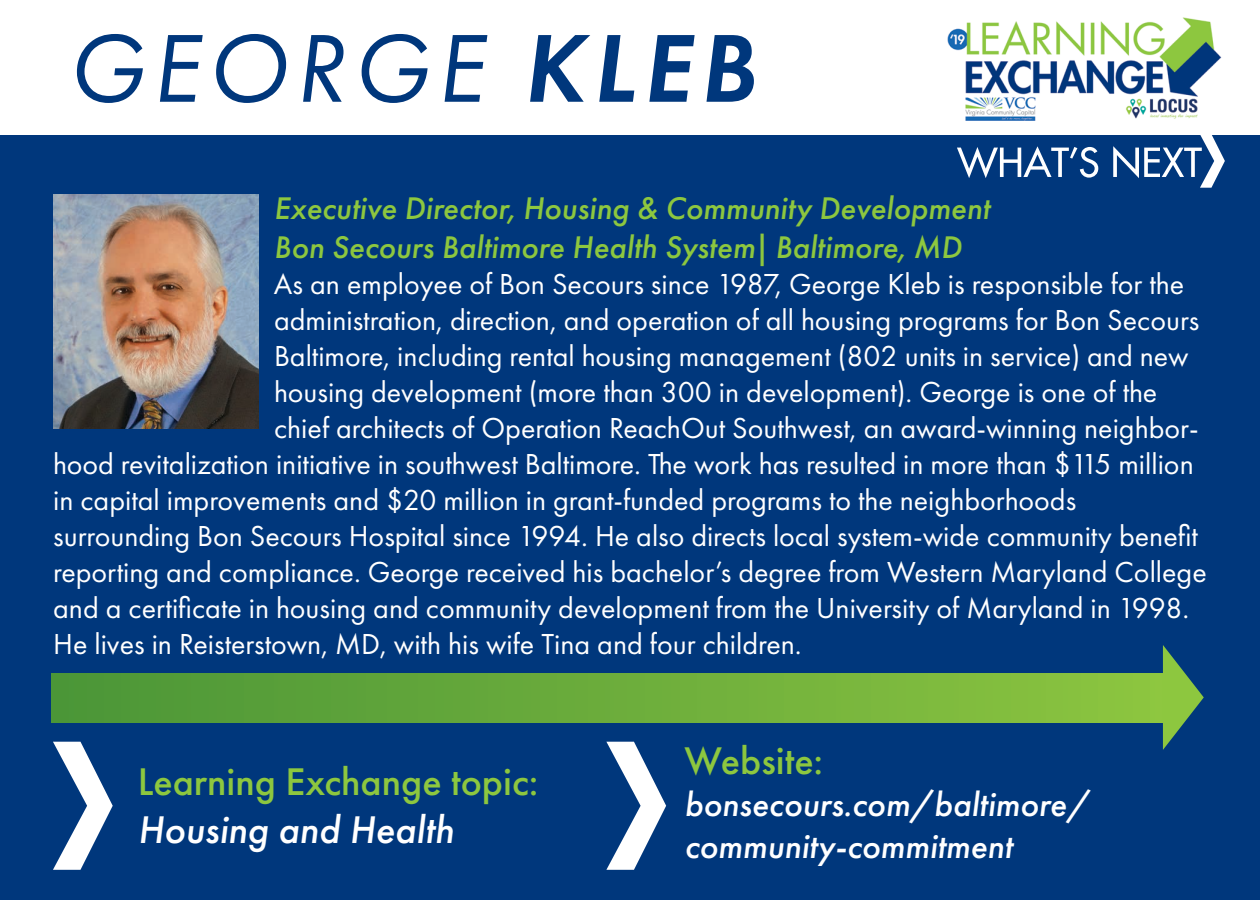
<style>
.page{position:relative;width:1260px;height:900px;background:#00377c}
.page>*{position:absolute;margin:0;border:0;box-sizing:border-box;transform-origin:0 0}
.t1{font:italic 100px "Futura PT";letter-spacing:.075em;color:#00377c}
.t2{font:500 40px "Futura PT";color:#8dc73f}
.t3{font:italic 500 40px "Futura PT";color:#fff}
.t4{font:italic 500 35px/42px "Futura PT";color:#fff}
.t5{font:italic 500 32.5px/39px "Futura PT";color:#8dc73f}
.t6{font:30px "Futura PT";color:#fff}
.s1{font-weight:600}
</style>
<div class="page">
<svg style="left:957px;top:146px;width:141px;height:32px"></svg>
<svg style="left:1113px;top:134px;width:112px;height:54px"></svg>
<div style="left:51px;top:673px;width:1112px;height:50px;background:linear-gradient(to right,#4b9537,#8cc540)"></div>
<svg style="left:1163px;top:645px;width:41px;height:105px"></svg>
<div style="left:0;top:0;width:1260px;height:134px;background:#fff"></div>
<img style="left:947px;top:17px;width:275px;height:104px">
<img style="left:54px;top:195px;width:205px;height:233px">
<svg style="left:53px;top:742px;width:60px;height:128px"></svg>
<svg style="left:606px;top:742px;width:60px;height:128px"></svg>
<h1 class="t1" style="left:68px;top:9px;width:690px">GEORGE <span class="s1">KLEB</span></h1>
<p class="t5" style="left:274px;top:188px;width:718px">Executive Director, Housing &amp; Community Development<br>Bon Secours Baltimore Health System| Baltimore, MD</p>
<p class="t6" style="left:274px;top:266px;width:912px">As an employee of Bon Secours since 1987, George Kleb is responsible for the</p>
<p class="t6" style="left:274px;top:302px;width:927px">administration, direction, and operation of all housing programs for Bon Secours</p>
<p class="t6" style="left:274px;top:338px;width:916px">Baltimore, including rental housing management (802 units in service) and new</p>
<p class="t6" style="left:274px;top:374px;width:885px">housing development (more than 300 in development). George is one of the</p>
<p class="t6" style="left:274px;top:410px;width:926px">chief architects of Operation ReachOut Southwest, an award-winning neighbor-</p>
<p class="t6" style="left:53px;top:446px;width:1142px">hood revitalization initiative in southwest Baltimore. The work has resulted in more than $115 million</p>
<p class="t6" style="left:53px;top:482px;width:1025px">in capital improvements and $20 million in grant-funded programs to the neighborhoods</p>
<p class="t6" style="left:53px;top:518px;width:1146px">surrounding Bon Secours Hospital since 1994. He also directs local system-wide community benefit</p>
<p class="t6" style="left:53px;top:554px;width:1155px">reporting and compliance. George received his bachelor’s degree from Western Maryland College</p>
<p class="t6" style="left:53px;top:590px;width:1138px">and a certificate in housing and community development from the University of Maryland in 1998.</p>
<p class="t6" style="left:53px;top:626px;width:750px">He lives in Reisterstown, MD, with his wife Tina and four children.</p>
<h2 class="t2" style="left:138px;top:758px;width:402px">Learning Exchange topic:</h2>
<h2 class="t3" style="left:138px;top:805px;width:318px">Housing and Health</h2>
<h2 class="t2" style="left:684px;top:737px;width:140px">Website:</h2>
<p class="t4" style="left:684px;top:784px;width:408px">bonsecours.com/baltimore/ community-commitment</p>
</div>
